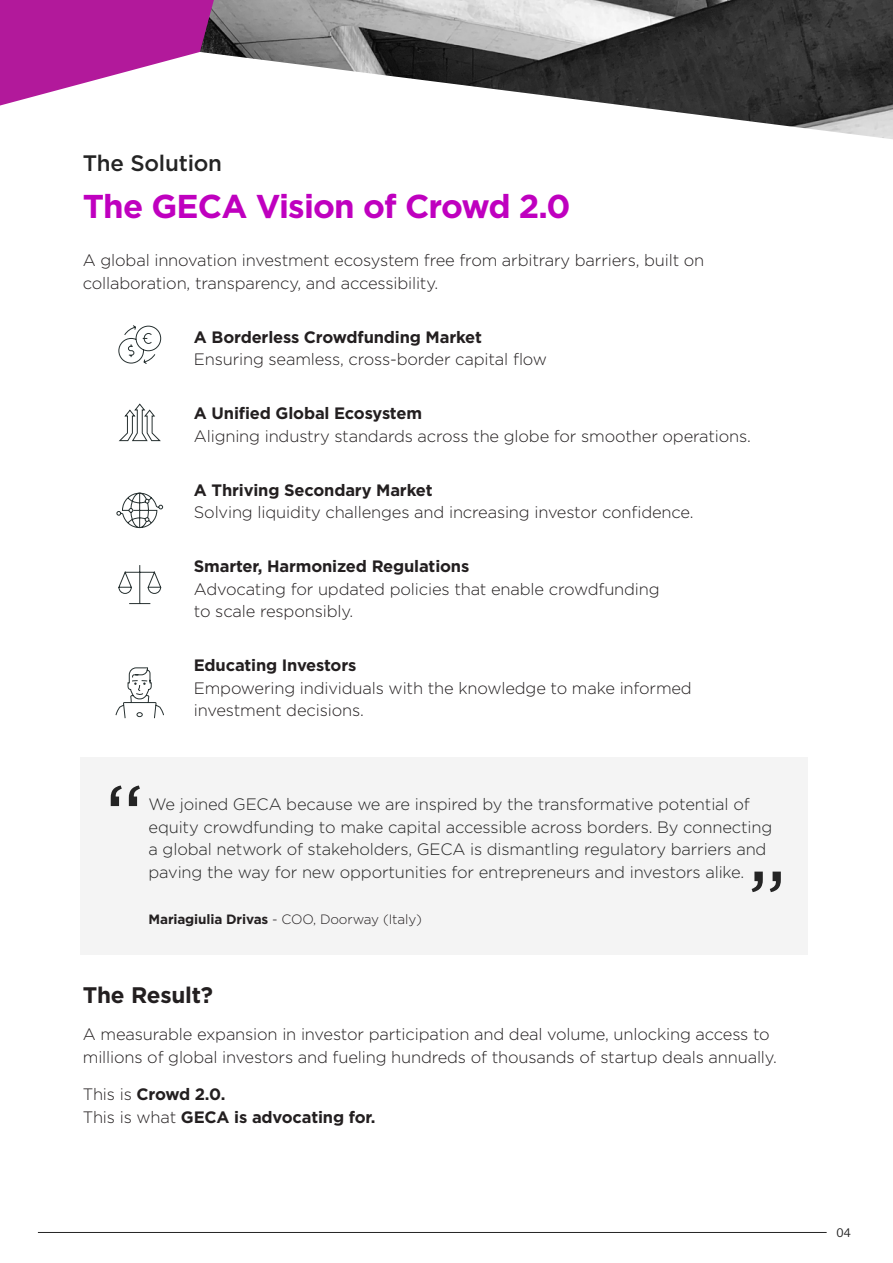
<style>
.page{position:relative;width:893px;height:1263px;background:#fff}
.page>*{position:absolute;margin:0;border:0;box-sizing:border-box;transform-origin:0 0}
.Paragraph_Style_1{font:700 33px "Gotham";letter-spacing:-.025em;color:#bf00bf}
.t1{font:700 22.5px "Gotham";letter-spacing:-.01em;color:#231f20}
.Paragraph_Style_1-2{font:500 22.35px "Gotham";letter-spacing:-.01em;color:#242424}
.t2{font:300 16.5px/22.5px "Gotham";letter-spacing:-.01em;color:#231f20}
.t3{font:300 16.5px/22.5px "Gotham";letter-spacing:-.01em;color:#242424}
.t4{font:700 16.5px "Gotham";letter-spacing:-.01em;color:#231f20}
.t5{font:300 13.5px "Gotham";letter-spacing:-.01em;color:#231f20}
.t6{font:100 12px "Public Sans";color:#242424}
.s1{font-weight:700}
.s2{font-weight:300}
</style>
<div class="page">
<hr style="left:38px;top:1232px;width:789px;height:1px;background:#242424">
<img style="left:214px;top:0;width:679px;height:139px">
<svg style="left:0;top:0;width:214px;height:106px"></svg>
<svg style="left:118px;top:325px;width:44px;height:39px"></svg>
<svg style="left:119px;top:403px;width:42px;height:39px"></svg>
<svg style="left:116px;top:492px;width:48px;height:36px"></svg>
<svg style="left:118px;top:565px;width:44px;height:39px"></svg>
<svg style="left:115px;top:667px;width:49px;height:52px"></svg>
<div style="left:81px;top:757px;width:727px;height:198px;background:#f4f4f4"></div>
<svg style="left:752px;top:871px;width:29px;height:21px"></svg>
<svg style="left:111px;top:785px;width:29px;height:21px"></svg>
<p class="Paragraph_Style_1-2" style="left:83px;top:149px;width:141px">The Solution</p>
<p class="Paragraph_Style_1" style="left:83px;top:185px;width:489px">The GECA Vision of Crowd 2.0</p>
<p class="t2" style="left:83px;top:248px;width:623px">A global innovation investment ecosystem free from arbitrary barriers, built on collaboration, transparency, and accessibility.</p>
<p class="t4" style="left:194px;top:326px;width:290px">A Borderless Crowdfunding Market</p>
<p class="t2" style="left:194px;top:347px;width:355px">Ensuring seamless, cross-border capital flow</p>
<p class="t4" style="left:194px;top:402px;width:230px">A Unified Global Ecosystem</p>
<p class="t2" style="left:194px;top:424px;width:558px">Aligning industry standards across the globe for smoother operations.</p>
<p class="t4" style="left:194px;top:479px;width:240px">A Thriving Secondary Market</p>
<p class="t2" style="left:194px;top:500px;width:501px">Solving liquidity challenges and increasing investor confidence.</p>
<p class="t4" style="left:194px;top:555px;width:277px">Smarter, Harmonized Regulations</p>
<p class="t2" style="left:194px;top:577px;width:467px">Advocating for updated policies that enable crowdfunding</p>
<p class="t2" style="left:194px;top:599px;width:161px">to scale responsibly.</p>
<p class="t4" style="left:194px;top:654px;width:164px">Educating Investors</p>
<p class="t2" style="left:194px;top:676px;width:499px">Empowering individuals with the knowledge to make informed</p>
<p class="t2" style="left:194px;top:698px;width:171px">investment decisions.</p>
<p class="t3" style="left:149px;top:793px;width:625px">We joined GECA because we are inspired by the transformative potential of equity crowdfunding to make capital accessible across borders. By connecting a global network of stakeholders, GECA is dismantling regulatory barriers and paving the way for new opportunities for entrepreneurs and investors alike.</p>
<p class="t5" style="left:149px;top:910px;width:275px"><span class="s1">Mariagiulia Drivas</span> - COO, Doorway (Italy)</p>
<p class="t1" style="left:83px;top:980px;width:132px">The Result?</p>
<p class="t2" style="left:83px;top:1023px;width:695px">A measurable expansion in investor participation and deal volume, unlocking access to millions of global investors and fueling hundreds of thousands of startup deals annually.</p>
<p class="t4" style="left:83px;top:1084px;width:144px"><span class="s2">This is</span> Crowd 2.0.</p>
<p class="t4" style="left:83px;top:1106px;width:294px"><span class="s2">This is what</span> GECA is advocating for.</p>
<p class="t6" style="left:836px;top:1224px;width:16px">04</p>
</div>
